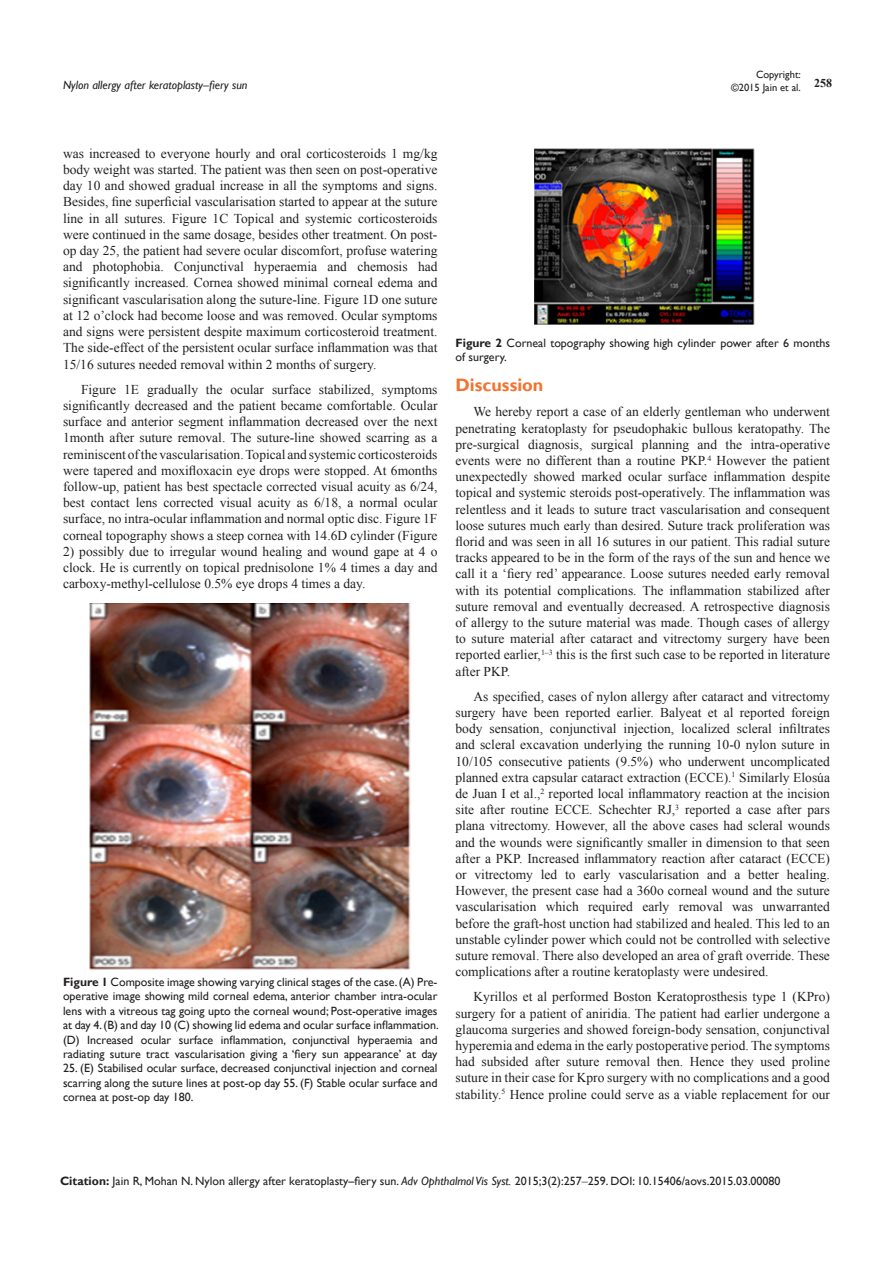
<style>
.page{position:relative;width:893px;height:1263px;background:#fff}
.page>*{position:absolute;margin:0;border:0;box-sizing:border-box;transform-origin:0 0}
.List_Paragraph{font:700 18px "Gill Sans";color:#f37331}
.t1{font:13.5px/16.2px "Times New Roman";color:#231f20;text-align:justify}
.List_Paragraph-2{font:12px/14.4px "Gill Sans";color:#231f20;text-align:justify}
.Citation{font:12px "Gill Sans";color:#231f20}
.t2{font:italic 12px "Gill Sans";color:#231f20}
.t3{font:700 12px "Times New Roman";color:#231f20}
.t4{font:10.5px/12.6px "Gill Sans";color:#231f20;text-align:right}
.s1{font-weight:700}
.s2{font-style:italic}
.s3{font-family:"Times New Roman"}
</style>
<div class="page">
<img style="left:89px;top:603px;width:322px;height:367px">
<img style="left:534px;top:149px;width:220px;height:175px">
<p class="t4" style="left:731px;top:69px;width:71px">Copyright: ©2015 Jain et al.</p>
<p class="t2" style="left:63px;top:78px;width:186px">Nylon allergy after keratoplasty–fiery sun</p>
<p class="t3" style="left:814px;top:75px;width:19px">258</p>
<p class="t1" style="left:63px;top:145px;width:376px">was increased to everyone hourly and oral corticosteroids 1 mg/kg body weight was started. The patient was then seen on post-operative day 10 and showed gradual increase in all the symptoms and signs.<br>Besides, fine superficial vascularisation started to appear at the suture line in all sutures. Figure 1C Topical and systemic corticosteroids were continued in the same dosage, besides other treatment. On post&shy;op day 25, the patient had severe ocular discomfort, profuse watering and photophobia. Conjunctival hyperaemia and chemosis had significantly increased. Cornea showed minimal corneal edema and significant vascularisation along the suture-line. Figure 1D one suture at 12 o’clock had become loose and was removed. Ocular symptoms and signs were persistent despite maximum corticosteroid treatment.<br>The side-effect of the persistent ocular surface inflammation was that 15/16 sutures needed removal within 2 months of surgery.</p>
<p class="t1" style="left:63px;top:381px;width:376px;text-indent:18px">Figure 1E gradually the ocular surface stabilized, symptoms significantly decreased and the patient became comfortable. Ocular surface and anterior segment inflammation decreased over the next 1month after suture removal. The suture-line showed scarring as a reminiscent of the vascularisation. Topical and systemic corticosteroids were tapered and moxifloxacin eye drops were stopped. At 6months follow-up, patient has best spectacle corrected visual acuity as 6/24, best contact lens corrected visual acuity as 6/18, a normal ocular surface, no intra-ocular inflammation and normal optic disc. Figure 1F corneal topography shows a steep cornea with 14.6D cylinder (Figure</p>
<p class="t1" style="left:63px;top:543px;width:376px">2) possibly due to irregular wound healing and wound gape at 4 o clock. He is currently on topical prednisolone 1% 4 times a day and carboxy-methyl-cellulose 0.5% eye drops 4 times a day.</p>
<p class="List_Paragraph-2" style="left:63px;top:975px;width:377px"><span class="s1">Figure 1</span> Composite image showing varying clinical stages of the case. (A) Pre&shy;operative image showing mild corneal edema, anterior chamber intra-ocular lens with a vitreous tag going upto the corneal wound; Post-operative images at day 4. (B) and day 10 (C) showing lid edema and ocular surface inflammation. (D) Increased ocular surface inflammation, conjunctival hyperaemia and radiating suture tract vascularisation giving a ‘fiery sun appearance’ at day</p>
<p class="List_Paragraph-2" style="left:63px;top:1061px;width:376px">25. (E) Stabilised ocular surface, decreased conjunctival injection and corneal scarring along the suture lines at post-op day 55. (F) Stable ocular surface and cornea at post-op day 180.</p>
<p class="List_Paragraph-2" style="left:455px;top:336px;width:376px"><span class="s1">Figure 2</span> Corneal topography showing high cylinder power after 6 months of surgery.</p>
<p class="List_Paragraph" style="left:455px;top:374px;width:89px">Discussion</p>
<p class="t1" style="left:455px;top:404px;width:376px;text-indent:18px">We hereby report a case of an elderly gentleman who underwent penetrating keratoplasty for pseudophakic bullous keratopathy. The pre-surgical diagnosis, surgical planning and the intra-operative events were no different than a routine PKP.<sup>4</sup> However the patient unexpectedly showed marked ocular surface inflammation despite topical and systemic steroids post-operatively. The inflammation was relentless and it leads to suture tract vascularisation and consequent loose sutures much early than desired. Suture track proliferation was florid and was seen in all 16 sutures in our patient. This radial suture tracks appeared to be in the form of the rays of the sun and hence we call it a ‘fiery red’ appearance. Loose sutures needed early removal with its potential complications. The inflammation stabilized after suture removal and eventually decreased. A retrospective diagnosis of allergy to the suture material was made. Though cases of allergy to suture material after cataract and vitrectomy surgery have been reported earlier,<sup>1–3</sup> this is the first such case to be reported in literature after PKP.</p>
<p class="t1" style="left:455px;top:688px;width:376px;text-indent:18px">As specified, cases of nylon allergy after cataract and vitrectomy surgery have been reported earlier. Balyeat et al reported foreign body sensation, conjunctival injection, localized scleral infiltrates and scleral excavation underlying the running 10-0 nylon suture in 10/105 consecutive patients (9.5%) who underwent uncomplicated planned extra capsular cataract extraction (ECCE).<sup>1</sup> Similarly Elosúa de Juan I et al.,<sup>2</sup> reported local inflammatory reaction at the incision site after routine ECCE. Schechter RJ,<sup>3</sup> reported a case after pars plana vitrectomy. However, all the above cases had scleral wounds and the wounds were significantly smaller in dimension to that seen after a PKP. Increased inflammatory reaction after cataract (ECCE) or vitrectomy led to early vascularisation and a better healing.<br>However, the present case had a 360o corneal wound and the suture vascularisation which required early removal was unwarranted before the graft-host unction had stabilized and healed. This led to an unstable cylinder power which could not be controlled with selective suture removal. There also developed an area of graft override. These complications after a routine keratoplasty were undesired.</p>
<p class="t1" style="left:455px;top:989px;width:376px;text-indent:18px">Kyrillos et al performed Boston Keratoprosthesis type 1 (KPro) surgery for a patient of aniridia. The patient had earlier undergone a glaucoma surgeries and showed foreign-body sensation, conjunctival hyperemia and edema in the early postoperative period. The symptoms had subsided after suture removal then. Hence they used proline suture in their case for Kpro surgery with no complications and a good stability.<sup>5</sup> Hence proline could serve as a viable replacement for our</p>
<p class="Citation" style="left:60px;top:1174px;width:722px"><span class="s1">Citation:</span> Jain R, Mohan N. Nylon allergy after keratoplasty–fiery sun. <span class="s2">Adv Ophthalmol Vis Syst.</span> 2015;3(2):257<span class="s3">‒</span>259. DOI: 10.15406/aovs.2015.03.00080</p>
</div>
